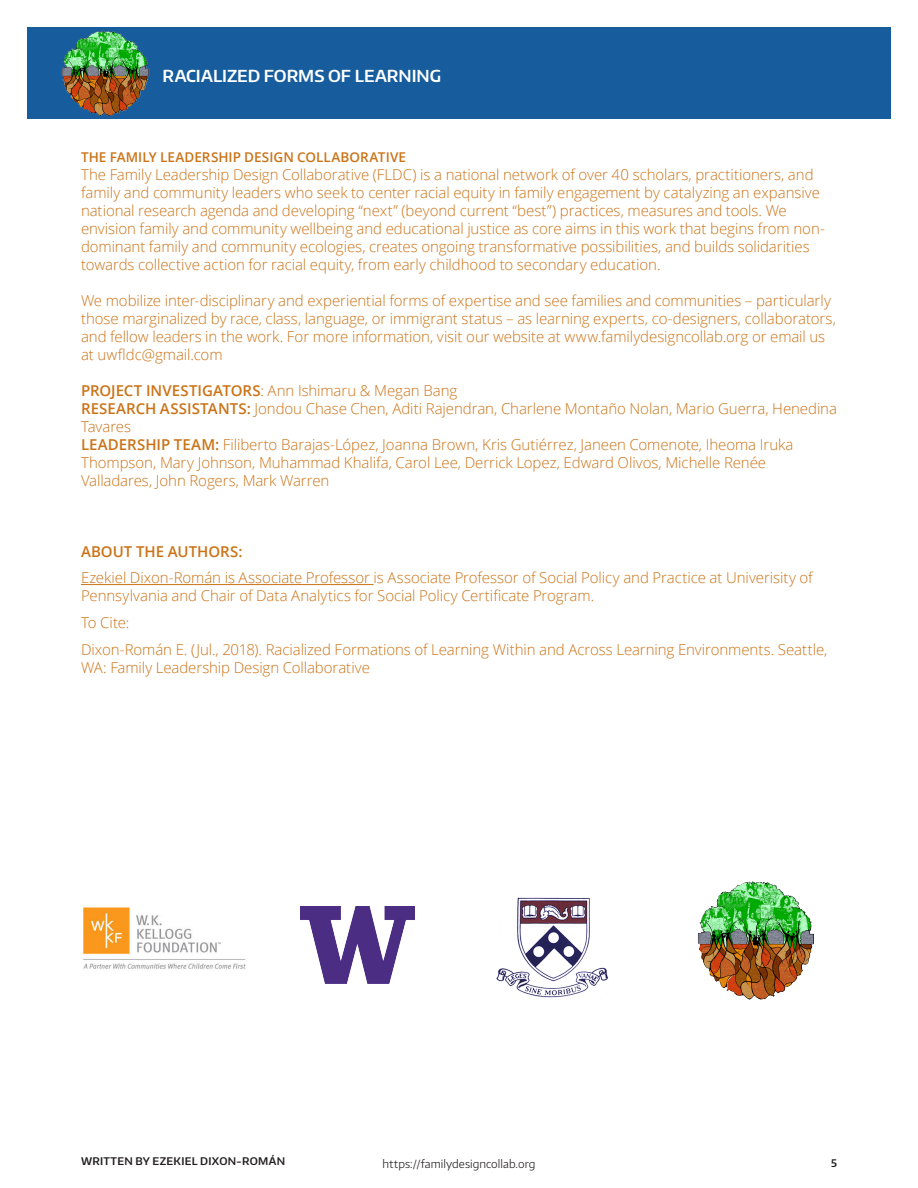
<style>
.page{position:relative;width:918px;height:1188px;background:#fff}
.page>*{position:absolute;margin:0;border:0;box-sizing:border-box;transform-origin:0 0}
.t1{font:600 16.5px "Encode Sans Normal";color:#fff}
.Text_in_multi_column{font:300 15px/18px "Open Sans";letter-spacing:-.005em;color:#cb7317}
.Text_in_multi_column-2{font:600 15px "Open Sans";color:#cb7317}
.t2{font:600 13.5px "Open Sans";letter-spacing:.005em;color:#cb7317}
.t3{font:300 11.25px "Encode Sans Normal";letter-spacing:.005em;color:#231f20}
.t4{font:600 10.5px "Encode Sans Normal";letter-spacing:.03em;color:#231f20}
.s1{font-weight:600}
</style>
<div class="page">
<div style="left:27px;top:27px;width:864px;height:91px;background:#175d9e"></div>
<img style="left:61px;top:30px;width:89px;height:86px">
<hr style="left:81px;top:584px;width:293px;height:1px;background:#cb7317">
<img style="left:301px;top:907px;width:113px;height:76px">
<img style="left:83px;top:907px;width:163px;height:62px">
<img style="left:698px;top:881px;width:116px;height:119px">
<img style="left:496px;top:897px;width:113px;height:101px">
<p class="t1" style="left:163px;top:65px;width:280px">RACIALIZED FORMS OF LEARNING</p>
<p class="t2" style="left:81px;top:147px;width:327px">THE FAMILY LEADERSHIP DESIGN COLLABORATIVE</p>
<p class="Text_in_multi_column" style="left:81px;top:165px;width:745px">The Family Leadership Design Collaborative (FLDC) is a national network of over 40 scholars, practitioners, and family and community leaders who seek to center racial equity in family engagement by catalyzing an expansive national research agenda and developing “next” (beyond current “best”) practices, measures and tools. We envision family and community wellbeing and educational justice as core aims in this work that begins from non&shy;dominant family and community ecologies, creates ongoing transformative possibilities, and builds solidarities towards collective action for racial equity, from early childhood to secondary education.</p>
<p class="Text_in_multi_column" style="left:81px;top:291px;width:756px">We mobilize inter-disciplinary and experiential forms of expertise and see families and communities – particularly those marginalized by race, class, language, or immigrant status – as learning experts, co-designers, collaborators, and fellow leaders in the work. For more information, visit our website at www.familydesigncollab.org or email us at uwfldc@gmail.com</p>
<p class="Text_in_multi_column" style="left:81px;top:381px;width:378px"><span class="s1">PROJECT INVESTIGATORS</span>: Ann Ishimaru &amp; Megan Bang</p>
<p class="Text_in_multi_column" style="left:81px;top:399px;width:757px"><span class="s1">RESEARCH ASSISTANTS:</span> Jondou Chase Chen, Aditi Rajendran, Charlene Montaño Nolan, Mario Guerra, Henedina<br>Tavares</p>
<p class="Text_in_multi_column" style="left:81px;top:435px;width:714px"><span class="s1">LEADERSHIP TEAM:</span> Filiberto Barajas-López, Joanna Brown, Kris Gutiérrez, Janeen Comenote, Iheoma Iruka<br>Thompson, Mary Johnson, Muhammad Khalifa, Carol Lee, Derrick Lopez, Edward Olivos, Michelle Renée<br>Valladares, John Rogers, Mark Warren</p>
<p class="Text_in_multi_column-2" style="left:81px;top:541px;width:163px">ABOUT THE AUTHORS:</p>
<p class="Text_in_multi_column" style="left:81px;top:569px;width:733px">Ezekiel Dixon-Román is Associate Professor is Associate Professor of Social Policy and Practice at Univerisity of<br>Pennsylvania and Chair of Data Analytics for Social Policy Certificate Program.</p>
<p class="Text_in_multi_column" style="left:81px;top:613px;width:50px">To Cite:</p>
<p class="Text_in_multi_column" style="left:81px;top:640px;width:748px">Dixon-Román E. (Jul., 2018). Racialized Formations of Learning Within and Across Learning Environments. Seattle,<br>WA: Family Leadership Design Collaborative</p>
<p class="t4" style="left:81px;top:1154px;width:206px">WRITTEN BY EZEKIEL DIXON-ROMÁN</p>
<p class="t3" style="left:382px;top:1156px;width:155px">https://familydesigncollab.org</p>
<p class="t4" style="left:831px;top:1157px;width:7px">5</p>
</div>
